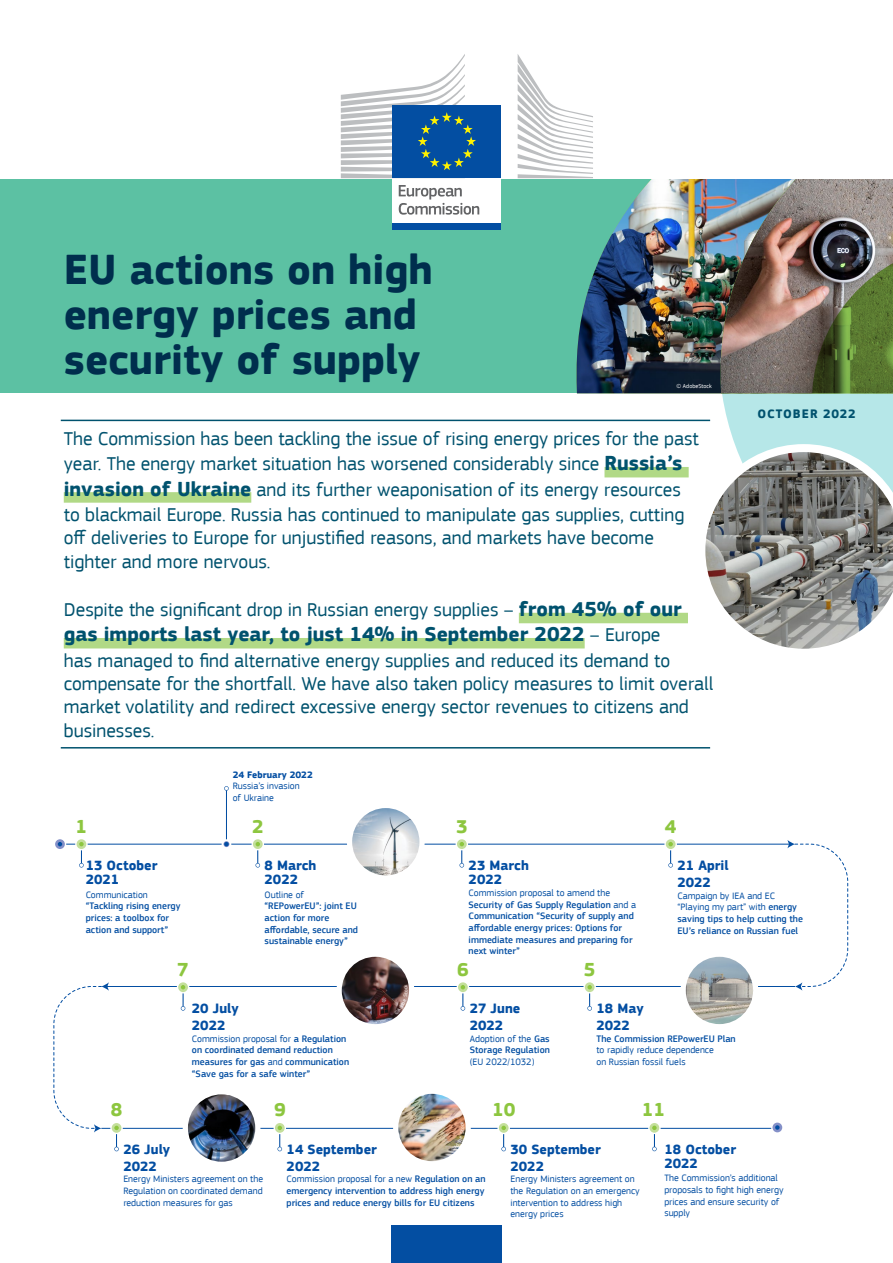
<style>
.page{position:relative;width:893px;height:1263px;background:#fff}
.page>*{position:absolute;margin:0;border:0;box-sizing:border-box;transform-origin:0 0}
.Main_Ttile{font:700 43.5px/45px "EC Square Sans Pro";color:#002e4d}
.t1{font:700 21px "EC Square Sans Pro";color:#00526e}
.t2{font:19.5px/23.4px "EC Square Sans Pro";color:#00526e}
.t3{font:700 19.5px "EC Square Sans Pro";color:#8dc63f}
.t4{font:700 14.1px/16.8px "EC Square Sans Pro";color:#034ea2}
.t5{font:700 12.75px "EC Square Sans Pro";letter-spacing:.08em;color:#00526e}
.t6{font:500 9.75px/11.7px "EC Square Sans Pro";color:#034ea2}
.t7{font:9.75px/11.7px "EC Square Sans Pro";color:#034ea2}
.t8{font:700 9.75px "EC Square Sans Pro";color:#034ea2}
.t9{font:6px "EC Square Sans Pro";color:#fff}
.s1{font-weight:700;font-size:21px}
.s2{font-weight:400;font-size:19.5px}
.s3{font-weight:400}
</style>
<div class="page">
<div style="left:0;top:179px;width:823px;height:214px;background:#5cc1a3"></div>
<img style="left:577px;top:179px;width:120px;height:214px">
<div style="left:392px;top:176px;width:109px;height:48px;background:#fff"></div>
<svg style="left:399px;top:185px;width:80px;height:30px"></svg>
<div style="left:392px;top:223px;width:109px;height:6px;background:#034ea2"></div>
<svg style="left:518px;top:54px;width:75px;height:124px"></svg>
<div style="left:392px;top:105px;width:109px;height:73px;background:#034ea2"></div>
<svg style="left:341px;top:54px;width:135px;height:124px"></svg>
<hr style="left:61px;top:420px;width:649px;height:1px;background:#00526e">
<hr style="left:61px;top:747px;width:649px;height:1px;background:#00526e">
<img style="left:697px;top:179px;width:196px;height:470px">
<div style="left:604px;top:467px;width:85px;height:10px;background:#b1d986"></div>
<div style="left:64px;top:492px;width:187px;height:11px;background:#b1d986"></div>
<div style="left:519px;top:613px;width:169px;height:10px;background:#b1d986"></div>
<div style="left:64px;top:638px;width:521px;height:10px;background:#b1d986"></div>
<hr style="left:101px;top:1128px;width:676px;height:1px;background:#034ea2">
<hr style="left:107px;top:986px;width:688px;height:1px;background:#034ea2">
<hr style="left:60px;top:844px;width:730px;height:1px;background:#034ea2">
<svg style="left:787px;top:840px;width:62px;height:150px"></svg>
<svg style="left:55px;top:839px;width:10px;height:10px"></svg>
<svg style="left:58px;top:842px;width:4px;height:4px"></svg>
<svg style="left:771px;top:1121px;width:13px;height:13px"></svg>
<svg style="left:772px;top:1122px;width:10px;height:10px"></svg>
<svg style="left:775px;top:1125px;width:5px;height:5px"></svg>
<svg style="left:75px;top:838px;width:13px;height:12px"></svg>
<div style="left:77px;top:839px;width:9px;height:10px;background:#c4df9b;border-radius:50%"></div>
<svg style="left:79px;top:842px;width:5px;height:25px"></svg>
<svg style="left:253px;top:839px;width:10px;height:10px"></svg>
<svg style="left:255px;top:842px;width:5px;height:25px"></svg>
<div style="left:648px;top:1121px;width:13px;height:13px;background:#fff;border-radius:50%"></div>
<svg style="left:649px;top:1123px;width:10px;height:10px"></svg>
<svg style="left:652px;top:1125px;width:5px;height:26px"></svg>
<div style="left:457px;top:839px;width:10px;height:10px;background:#c4df9b;border-radius:50%"></div>
<svg style="left:459px;top:842px;width:5px;height:25px"></svg>
<svg style="left:664px;top:838px;width:13px;height:12px"></svg>
<div style="left:666px;top:839px;width:9px;height:10px;background:#c4df9b;border-radius:50%"></div>
<svg style="left:668px;top:842px;width:5px;height:25px"></svg>
<svg style="left:585px;top:982px;width:10px;height:10px"></svg>
<svg style="left:587px;top:985px;width:5px;height:26px"></svg>
<svg style="left:458px;top:982px;width:10px;height:10px"></svg>
<svg style="left:461px;top:985px;width:4px;height:26px"></svg>
<svg style="left:178px;top:982px;width:10px;height:10px"></svg>
<svg style="left:181px;top:985px;width:4px;height:26px"></svg>
<svg style="left:112px;top:1123px;width:9px;height:10px"></svg>
<svg style="left:53px;top:982px;width:66px;height:169px"></svg>
<svg style="left:275px;top:1123px;width:10px;height:10px"></svg>
<svg style="left:277px;top:1126px;width:5px;height:25px"></svg>
<div style="left:497px;top:1122px;width:13px;height:12px;background:#fff;border-radius:50%"></div>
<svg style="left:499px;top:1123px;width:10px;height:10px"></svg>
<svg style="left:501px;top:1126px;width:5px;height:25px"></svg>
<div style="left:222px;top:839px;width:9px;height:10px;background:#fff;border-radius:50%"></div>
<svg style="left:223px;top:786px;width:6px;height:61px"></svg>
<div style="left:347px;top:803px;width:78px;height:77px;background:#fff;border-radius:50%"></div>
<img style="left:352px;top:808px;width:67px;height:67px;border-radius:34px">
<div style="left:680px;top:951px;width:78px;height:78px;background:#fff;border-radius:50%"></div>
<img style="left:686px;top:957px;width:67px;height:67px;border-radius:34px">
<div style="left:183px;top:1089px;width:77px;height:78px;background:#fff;border-radius:50%"></div>
<img style="left:188px;top:1094px;width:67px;height:68px;border-radius:34px">
<div style="left:393px;top:1088px;width:78px;height:78px;background:#fff;border-radius:50%"></div>
<img style="left:398px;top:1094px;width:68px;height:67px;border-radius:34px">
<div style="left:337px;top:951px;width:77px;height:78px;background:#fff;border-radius:50%"></div>
<img style="left:342px;top:957px;width:67px;height:67px;border-radius:34px">
<div style="left:391px;top:1225px;width:111px;height:38px;background:#034ea2"></div>
<svg style="left:394px;top:984px;width:14px;height:31px"></svg>
<svg style="left:451px;top:1121px;width:13px;height:31px"></svg>
<h1 class="Main_Ttile" style="left:64px;top:249px;width:370px">EU actions on high energy prices and security of supply</h1>
<p class="t9" style="left:677px;top:383px;width:37px">© AdobeStock</p>
<p class="t2" style="left:64px;top:426px;width:636px;line-height:25.2px">The Commission has been tackling the issue of rising energy prices for the past year. The energy market situation has worsened considerably since <span class="s1">Russia’s invasion of Ukraine</span> and its further weaponisation of its energy resources to blackmail Europe. Russia has continued to manipulate gas supplies, cutting</p>
<h3 class="t2" style="left:64px;top:526px;width:592px">off deliveries to Europe for unjustified reasons, and markets have become tighter and more nervous.</h3>
<h3 class="t2" style="left:64px;top:598px;width:619px">Despite the significant drop in Russian energy supplies – <span class="s1">from 45% of our</span></h3>
<h2 class="t1" style="left:64px;top:622px;width:598px">gas imports last year, to just 14% in September 2022 <span class="s2">– Europe</span></h2>
<p class="t2" style="left:64px;top:649px;width:651px">has managed to find alternative energy supplies and reduced its demand to compensate for the shortfall. We have also taken policy measures to limit overall market volatility and redirect excessive energy sector revenues to citizens and businesses.</p>
<p class="t8" style="left:233px;top:768px;width:82px">24 February 2022</p>
<p class="t7" style="left:233px;top:780px;width:69px">Russia’s invasion of Ukraine</p>
<h3 class="t3" style="left:76px;top:814px;width:13px">1</h3>
<h3 class="t3" style="left:252px;top:814px;width:13px">2</h3>
<h3 class="t3" style="left:456px;top:814px;width:13px">3</h3>
<h3 class="t3" style="left:665px;top:814px;width:13px">4</h3>
<h3 class="t5" style="left:757px;top:406px;width:100px">OCTOBER 2022</h3>
<h3 class="t4" style="left:86px;top:859px;width:73px;line-height:14.1px">13 October<br>2021</h3>
<p class="t7" style="left:86px;top:889px;width:64px">Communication</p>
<p class="t6" style="left:86px;top:900px;width:96px">“Tackling rising energy prices: a toolbox for action and support”</p>
<h3 class="t3" style="left:177px;top:957px;width:13px">7</h3>
<h3 class="t4" style="left:265px;top:859px;width:53px;line-height:14.1px">8 March<br>2022</h3>
<p class="t7" style="left:265px;top:889px;width:41px">Outline of</p>
<p class="t6" style="left:265px;top:900px;width:95px">“REPowerEU”: joint EU action for more affordable, secure and sustainable energy”</p>
<h3 class="t3" style="left:111px;top:1098px;width:13px">8</h3>
<h3 class="t4" style="left:192px;top:1001px;width:48px">20 July<br>2022</h3>
<p class="t6" style="left:192px;top:1033px;width:159px"><span class="s3">Commission proposal for</span> a Regulation on coordinated demand reduction measures for gas <span class="s3">and</span> communication “Save gas for a safe winter”</p>
<h3 class="t3" style="left:274px;top:1098px;width:13px">9</h3>
<h3 class="t4" style="left:469px;top:859px;width:62px;line-height:14.1px">23 March<br>2022</h3>
<p class="t6" style="left:469px;top:887px;width:169px"><span class="s3">Commission proposal to amend the </span>Security of Gas Supply Regulation <span class="s3">and a </span>Communication “Security of supply and affordable energy prices: Options for immediate measures and preparing for next winter”</p>
<h3 class="t3" style="left:457px;top:957px;width:13px">6</h3>
<h3 class="t3" style="left:584px;top:957px;width:13px">5</h3>
<h3 class="t4" style="left:677px;top:858px;width:53px">21 April<br>2022</h3>
<p class="t6" style="left:677px;top:890px;width:127px"><span class="s3">Campaign by IEA and EC “Playing my part” with</span> energy saving tips to help cutting the<br>EU’s reliance on Russian fuel</p>
<h3 class="t4" style="left:470px;top:1001px;width:52px">27 June<br>2022</h3>
<p class="t6" style="left:470px;top:1033px;width:82px"><span class="s3">Adoption of the</span> Gas<br>Storage Regulation</p>
<p class="t7" style="left:470px;top:1056px;width:66px">(EU 2022/1032)</p>
<h3 class="t3" style="left:492px;top:1098px;width:25px">10</h3>
<h3 class="t4" style="left:596px;top:1001px;width:49px">18 May<br>2022</h3>
<p class="t6" style="left:596px;top:1033px;width:141px">The Commission REPowerEU Plan</p>
<p class="t7" style="left:596px;top:1044px;width:119px">to rapidly reduce dependence on Russian fossil fuels</p>
<h3 class="t3" style="left:642px;top:1098px;width:25px">11</h3>
<h3 class="t4" style="left:123px;top:1141px;width:48px">26 July<br>2022</h3>
<p class="t7" style="left:123px;top:1173px;width:141px;text-align:justify">Energy Ministers agreement on the Regulation on coordinated demand reduction measures for gas</p>
<h3 class="t4" style="left:287px;top:1141px;width:92px">14 September<br>2022</h3>
<p class="t6" style="left:287px;top:1173px;width:201px;text-align:justify"><span class="s3">Commission proposal for a new</span> Regulation on an emergency intervention to address high energy prices and reduce energy bills for EU citizens</p>
<h3 class="t4" style="left:510px;top:1141px;width:92px">30 September<br>2022</h3>
<p class="t7" style="left:510px;top:1173px;width:131px">Energy Ministers agreement on the Regulation on an emergency intervention to address high energy prices</p>
<h3 class="t4" style="left:664px;top:1143px;width:73px;line-height:14.1px">18 October<br>2022</h3>
<p class="t7" style="left:664px;top:1172px;width:121px">The Commission’s additional proposals to fight high energy prices and ensure security of supply</p>
</div>
